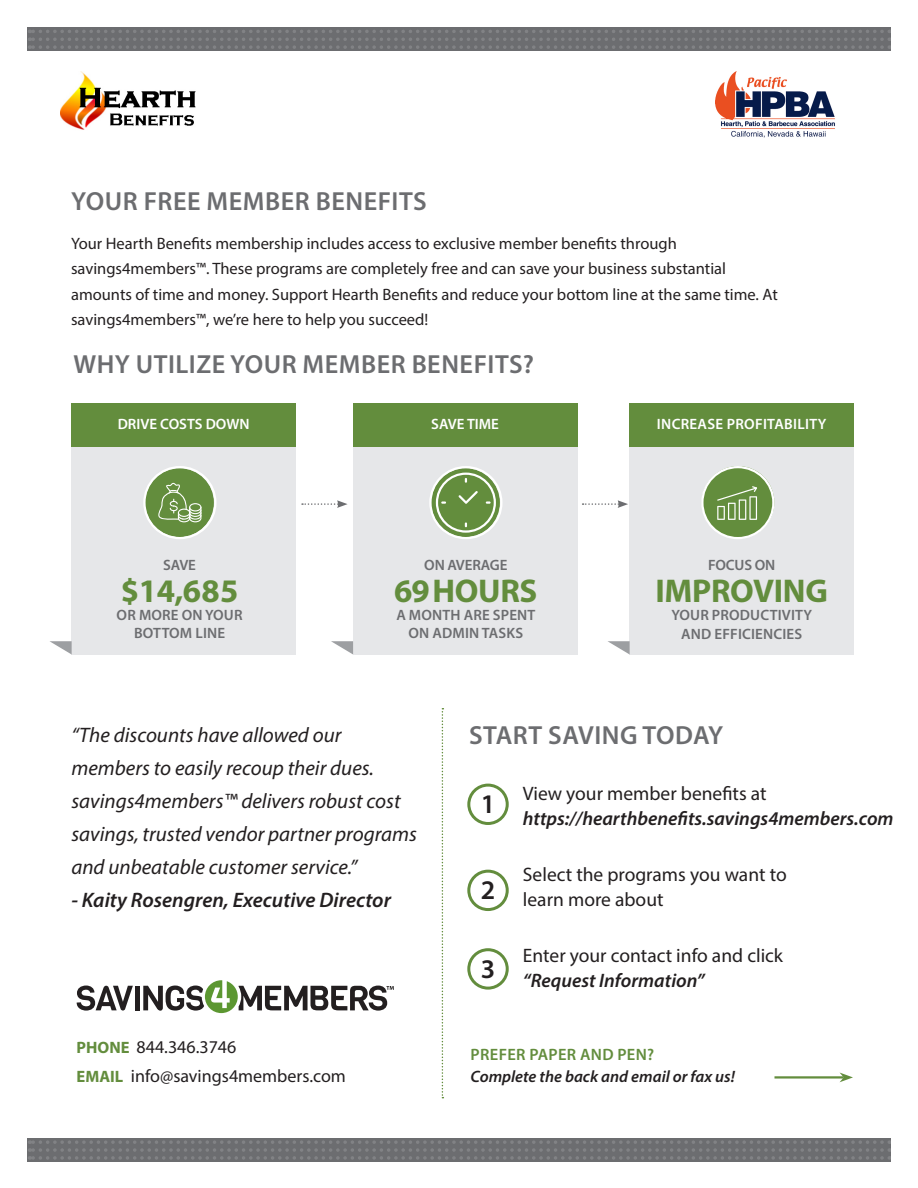
<style>
.page{position:relative;width:918px;height:1188px;background:#fff}
.page>*{position:absolute;margin:0;border:0;box-sizing:border-box;transform-origin:0 0}
.t1{font:700 33px "Myriad Pro";letter-spacing:-.01em;color:#638d3d}
.t2{font:600 27px "Myriad Pro";color:#231f20}
.t3{font:600 26.25px "Myriad Pro";letter-spacing:.02em;color:#6c6d70}
.t4{font:italic 21px/33px "Myriad Pro";color:#231f20}
.t5{font:italic 600 21px "Myriad Pro";color:#231f20}
.t6{font:19.5px/25.5px "Myriad Pro";color:#231f20}
.t7{font:italic 600 19.5px/25.5px "Myriad Pro";color:#231f20}
.t8{font:18px "Myriad Pro";color:#231f20}
.t9{font:16.5px/25.5px "Myriad Pro";color:#231f20}
.t10{font:italic 600 16.5px "Myriad Pro";color:#231f20}
.t11{font:600 16.5px "Myriad Pro";letter-spacing:.02em;color:#638d3d}
.t12{font:600 15px/18px "Myriad Pro";letter-spacing:.01em;color:#6c6d70;text-align:center}
.t13{font:600 15px "Myriad Pro";letter-spacing:.01em;color:#fff}
.t14{font:600 15px "Myriad Pro";letter-spacing:-.01em;color:#6c6d70}
.s1{font-weight:700;font-size:16.5px;color:#638d3d}
.s2{font-weight:400;font-style:normal}
.s3{font-weight:600;font-style:italic}
</style>
<div class="page">
<img style="left:716px;top:71px;width:119px;height:67px">
<div style="left:72px;top:403px;width:224px;height:251px;background:#e6e7e9"></div>
<svg style="left:50px;top:641px;width:22px;height:13px"></svg>
<div style="left:72px;top:403px;width:224px;height:44px;background:#638d3d"></div>
<svg style="left:143px;top:466px;width:73px;height:73px"></svg>
<div style="left:353px;top:403px;width:224px;height:251px;background:#e6e7e9"></div>
<svg style="left:331px;top:641px;width:22px;height:13px"></svg>
<div style="left:353px;top:403px;width:224px;height:44px;background:#638d3d"></div>
<div style="left:630px;top:403px;width:224px;height:251px;background:#e6e7e9"></div>
<svg style="left:608px;top:641px;width:22px;height:13px"></svg>
<div style="left:630px;top:403px;width:224px;height:44px;background:#638d3d"></div>
<svg style="left:429px;top:466px;width:74px;height:73px"></svg>
<svg style="left:701px;top:466px;width:73px;height:73px"></svg>
<svg style="left:302px;top:500px;width:46px;height:8px"></svg>
<svg style="left:583px;top:500px;width:45px;height:8px"></svg>
<svg style="left:77px;top:986px;width:56px;height:25px"></svg>
<div style="left:135px;top:986px;width:5px;height:24px;background:#231f20"></div>
<svg style="left:143px;top:980px;width:251px;height:33px"></svg>
<div style="left:467px;top:784px;width:42px;height:41px;border:3px solid #638d3d;border-radius:50%"></div>
<div style="left:467px;top:870px;width:42px;height:41px;border:3px solid #638d3d;border-radius:50%"></div>
<div style="left:467px;top:948px;width:42px;height:42px;border:3px solid #638d3d;border-radius:50%"></div>
<svg style="left:442px;top:708px;width:1px;height:390px"></svg>
<div style="left:27px;top:27px;width:864px;height:24px;background:#6c6d70"></div>
<svg style="left:29px;top:30px;width:853px;height:19px"></svg>
<div style="left:27px;top:1138px;width:864px;height:24px;background:#6c6d70"></div>
<svg style="left:889px;top:1140px;width:1px;height:20px"></svg>
<svg style="left:29px;top:1140px;width:853px;height:20px"></svg>
<hr style="left:774px;top:1076px;width:70px;height:3px;background:#638d3d">
<svg style="left:840px;top:1073px;width:13px;height:9px"></svg>
<img style="left:61px;top:71px;width:135px;height:59px">
<p class="t3" style="left:71px;top:184px;width:357px">YOUR FREE MEMBER BENEFITS</p>
<p class="t9" style="left:71px;top:230px;width:708px">Your Hearth Benefits membership includes access to exclusive member benefits through savings4members™. These programs are completely free and can save your business substantial amounts of time and money. Support Hearth Benefits and reduce your bottom line at the same time. At savings4members™, we’re here to help you succeed!</p>
<p class="t3" style="left:74px;top:348px;width:462px">WHY UTILIZE YOUR MEMBER BENEFITS?</p>
<p class="t13" style="left:118px;top:415px;width:133px">DRIVE COSTS DOWN</p>
<p class="t13" style="left:431px;top:415px;width:69px">SAVE TIME</p>
<p class="t12" style="left:163px;top:556px;width:34px">SAVE</p>
<p class="t1" style="left:121px;top:569px;width:119px">$14,685</p>
<p class="t12" style="left:117px;top:606px;width:127px">OR MORE ON YOUR</p>
<p class="t12" style="left:134px;top:624px;width:93px">BOTTOM LINE</p>
<p class="t14" style="left:424px;top:556px;width:85px">ON AVERAGE</p>
<p class="t1" style="left:394px;top:569px;width:145px">69 HOURS</p>
<p class="t12" style="left:396px;top:606px;width:141px">A MONTH ARE SPENT<br>ON ADMIN TASKS</p>
<p class="t13" style="left:657px;top:415px;width:171px">INCREASE PROFITABILITY</p>
<p class="t12" style="left:708px;top:556px;width:69px">FOCUS ON</p>
<p class="t1" style="left:655px;top:569px;width:174px">IMPROVING</p>
<p class="t12" style="left:671px;top:606px;width:142px">YOUR PRODUCTIVITY</p>
<p class="t12" style="left:681px;top:625px;width:122px">AND EFFICIENCIES</p>
<p class="t4" style="left:71px;top:718px;width:347px">“The discounts have allowed our members to easily recoup their dues. savings4members™ delivers robust cost savings, trusted vendor partner programs and unbeatable customer service.”</p>
<p class="t5" style="left:71px;top:886px;width:321px">- Kaity Rosengren, Executive Director</p>
<p class="t8" style="left:77px;top:1036px;width:161px"><span class="s1">PHONE</span> 844.346.3746</p>
<p class="t8" style="left:77px;top:1065px;width:271px"><span class="s1">EMAIL</span> info@savings4members.com</p>
<p class="t3" style="left:469px;top:719px;width:256px">START SAVING TODAY</p>
<p class="t2" style="left:481px;top:787px;width:16px">1</p>
<p class="t2" style="left:481px;top:873px;width:16px">2</p>
<p class="t2" style="left:481px;top:952px;width:16px">3</p>
<p class="t7" style="left:523px;top:780px;width:372px"><span class="s2">View your member benefits at </span>https://hearthbenefits.savings4members.com</p>
<p class="t6" style="left:523px;top:861px;width:265px">Select the programs you want to learn more about</p>
<p class="t6" style="left:523px;top:942px;width:262px">Enter your contact info and click <span class="s3">“Request Information”</span></p>
<p class="t11" style="left:471px;top:1044px;width:185px">PREFER PAPER AND PEN?</p>
<p class="t10" style="left:470px;top:1065px;width:266px">Complete the back and email or fax us!</p>
</div>
